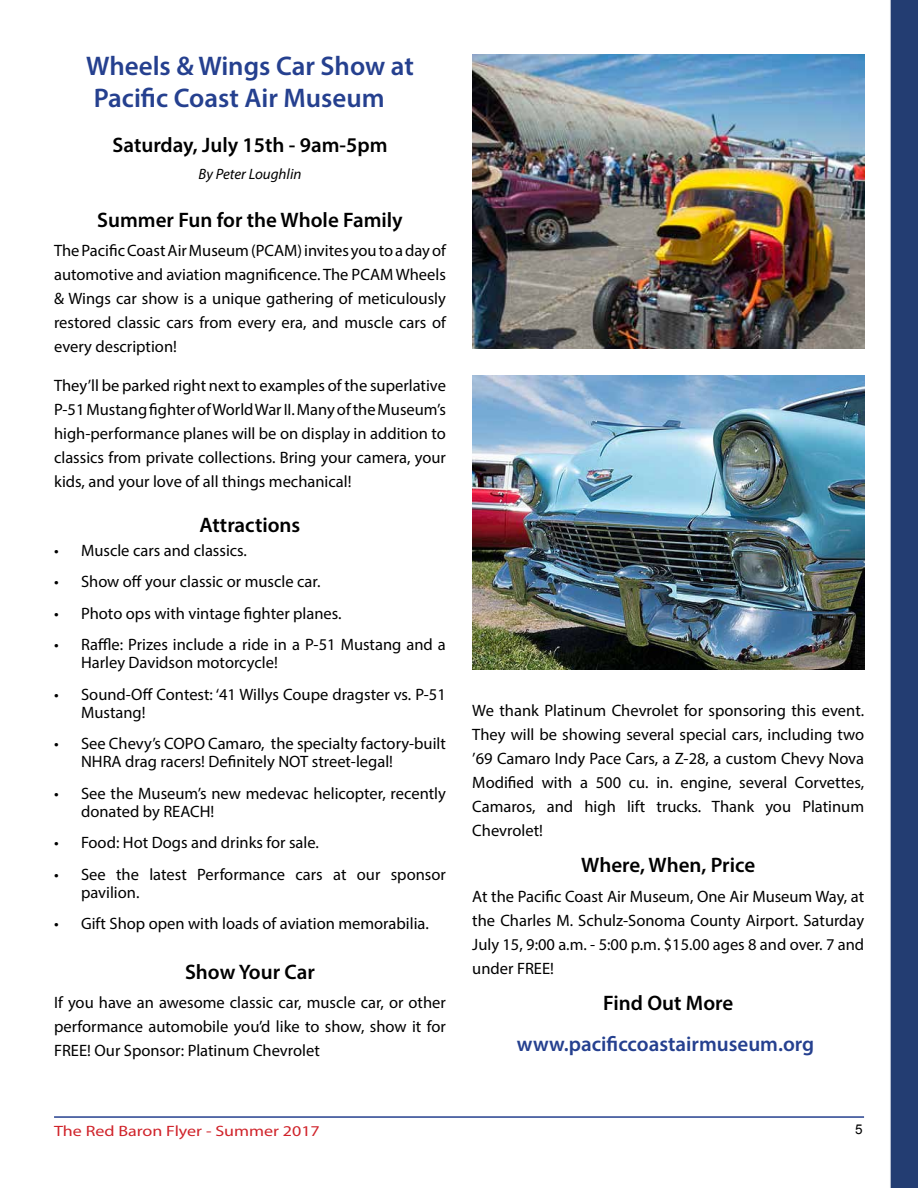
<style>
.page{position:relative;width:918px;height:1188px;background:#fff}
.page>*{position:absolute;margin:0;border:0;box-sizing:border-box;transform-origin:0 0}
.t1{font:600 27px/32.4px "Myriad Pro";color:#25408f}
.t2{font:600 21px "Myriad Pro";color:#000}
.t3{font:600 21px "Myriad Pro";color:#25408f}
.t4{font:16.5px/24px "Myriad Pro";color:#000;text-align:justify}
.t5{font:15px "Myriad Pro";color:#d0232a;scale:1.2 1}
.t6{font:italic 15px "Myriad Pro";color:#000}
.t7{font:13.5px "Arial";color:#000}
</style>
<div class="page">
<hr style="left:54px;top:1116px;width:810px;height:2px;background:#25408f">
<svg style="left:890px;top:0;width:28px;height:1188px;background:#374f7f"></svg>
<img style="left:472px;top:55px;width:392px;height:294px">
<img style="left:472px;top:375px;width:392px;height:294px">
<h1 class="t1" style="left:86px;top:49px;width:329px">Wheels &amp; Wings Car Show at<br>Pacific Coast Air Museum</h1>
<p class="t2" style="left:112px;top:132px;width:277px">Saturday, July 15th - 9am-5pm</p>
<p class="t6" style="left:199px;top:165px;width:104px">By Peter Loughlin</p>
<p class="t2" style="left:97px;top:206px;width:307px">Summer Fun for the Whole Family</p>
<p class="t4" style="left:54px;top:238px;width:393px">The Pacific Coast Air Museum (PCAM) invites you to a day of automotive and aviation magnificence. The PCAM Wheels &amp; Wings car show is a unique gathering of meticulously restored classic cars from every era, and muscle cars of every description!</p>
<p class="t4" style="left:54px;top:373px;width:393px">They’ll be parked right next to examples of the superlative P-51 Mustang fighter of World War II. Many of the Museum’s high-performance planes will be on display in addition to classics from private collections. Bring your camera, your kids, and your love of all things mechanical!</p>
<p class="t2" style="left:200px;top:512px;width:102px">Attractions</p>
<p class="t4" style="left:54px;top:538px;width:194px">• Muscle cars and classics.</p>
<p class="t4" style="left:54px;top:569px;width:268px">• Show off your classic or muscle car.</p>
<p class="t4" style="left:54px;top:601px;width:289px">• Photo ops with vintage fighter planes.</p>
<p class="t4" style="left:81px;top:635px;width:366px;line-height:18px;text-indent:-27px">• Raffle: Prizes include a ride in a P-51 Mustang and a<br>Harley Davidson motorcycle!</p>
<p class="t4" style="left:81px;top:685px;width:366px;line-height:18px;text-indent:-27px">• Sound-Off Contest: ‘41 Willys Coupe dragster vs. P-51<br>Mustang!</p>
<p class="t4" style="left:81px;top:734px;width:366px;line-height:18px;text-indent:-27px">• See Chevy’s COPO Camaro, the specialty factory-built<br>NHRA drag racers! Definitely NOT street-legal!</p>
<p class="t4" style="left:81px;top:784px;width:366px;line-height:18px;text-indent:-27px">• See the Museum’s new medevac helicopter, recently donated by REACH!</p>
<p class="t4" style="left:54px;top:830px;width:266px">• Food: Hot Dogs and drinks for sale.</p>
<p class="t4" style="left:81px;top:865px;width:366px;line-height:18px;text-indent:-27px">• See the latest Performance cars at our sponsor pavilion.</p>
<p class="t4" style="left:54px;top:911px;width:376px">• Gift Shop open with loads of aviation memorabilia.</p>
<p class="t2" style="left:185px;top:958px;width:131px">Show Your Car</p>
<p class="t4" style="left:54px;top:990px;width:393px">If you have an awesome classic car, muscle car, or other performance automobile you’d like to show, show it for FREE! Our Sponsor: Platinum Chevrolet</p>
<p class="t4" style="left:472px;top:699px;width:393px">We thank Platinum Chevrolet for sponsoring this event.<br>They will be showing several special cars, including two ’69 Camaro Indy Pace Cars, a Z-28, a custom Chevy Nova Modified with a 500 cu. in. engine, several Corvettes, Camaros, and high lift trucks. Thank you Platinum Chevrolet!</p>
<p class="t2" style="left:581px;top:852px;width:176px">Where, When, Price</p>
<p class="t4" style="left:472px;top:884px;width:393px">At the Pacific Coast Air Museum, One Air Museum Way, at the Charles M. Schulz-Sonoma County Airport. Saturday July 15, 9:00 a.m. - 5:00 p.m. $15.00 ages 8 and over. 7 and under FREE!</p>
<p class="t2" style="left:603px;top:989px;width:132px">Find Out More</p>
<p class="t3" style="left:517px;top:1031px;width:299px">www.pacificcoastairmuseum.org</p>
<p class="t5" style="left:54px;top:1122px;width:223px">The Red Baron Flyer - Summer 2017</p>
<p class="t7" style="left:855px;top:1120px;width:9px">5</p>
</div>
